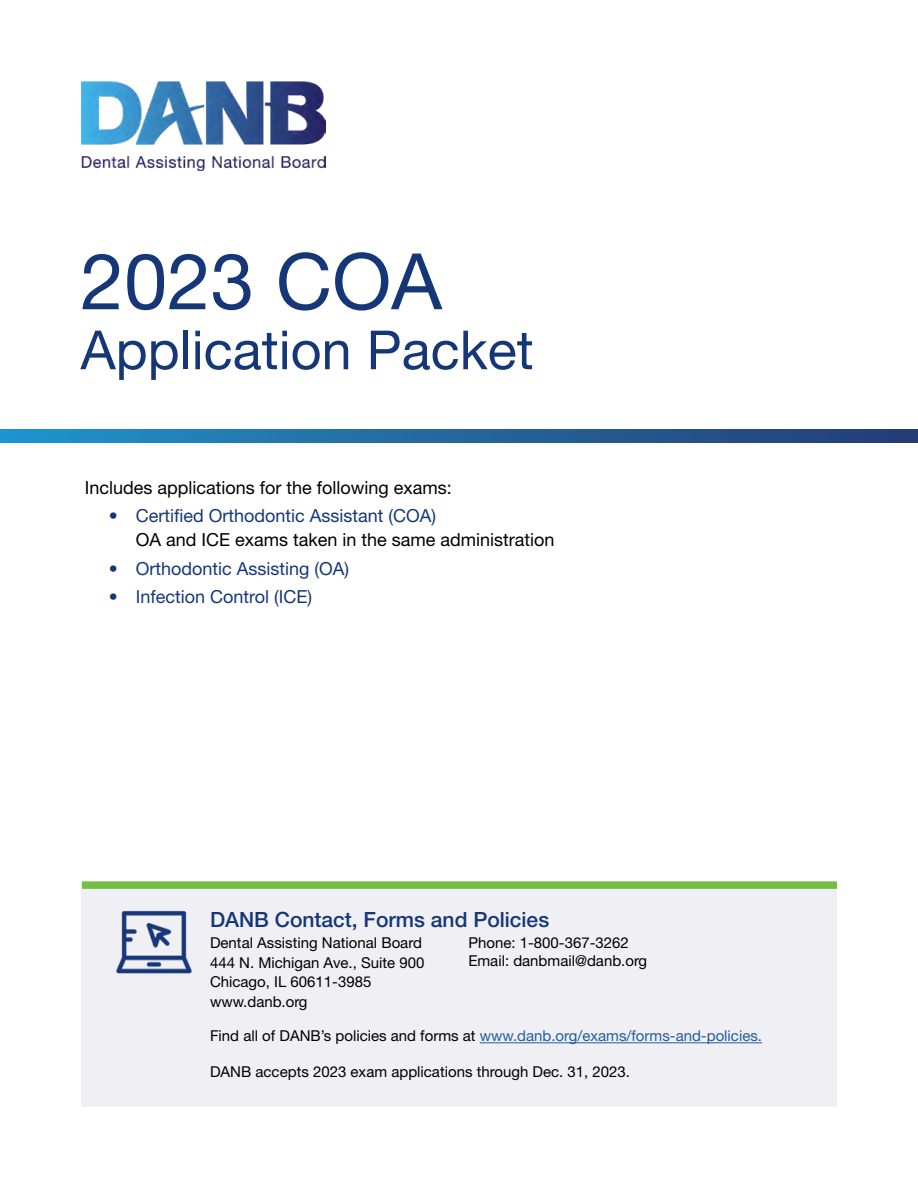
<style>
.page{position:relative;width:918px;height:1188px;background:#fff}
.page>*{position:absolute;margin:0;border:0;box-sizing:border-box;transform-origin:0 0}
.t1{font:78px "Helvetica Neue LT Std";color:#153778}
.t2{font:54px "Helvetica Neue LT Std";color:#153778}
.t3{font:500 21px "Helvetica Neue LT Std";color:#153778}
.t4{font:18px "Helvetica Neue LT Std";color:#000}
.t5{font:18px "Helvetica Neue LT Std";color:#153778}
.t6{font:15px/19.5px "Helvetica Neue LT Std";color:#000}
.t7{font:15px "Helvetica Neue LT Std";color:#215e9e}
.s1{color:#000}
</style>
<div class="page">
<div style="left:82px;top:881px;width:755px;height:8px;background:#72bf44"></div>
<div style="left:81px;top:889px;width:756px;height:218px;background:#efeff4"></div>
<svg style="left:0;top:429px;width:918px;height:13px;background:#22679f"></svg>
<hr style="left:480px;top:1042px;width:282px;height:1px;background:#215e9e">
<img style="left:82px;top:81px;width:243px;height:90px">
<img style="left:116px;top:911px;width:76px;height:63px">
<h1 class="t1" style="left:81px;top:235px;width:363px">2023 COA</h1>
<h2 class="t2" style="left:81px;top:318px;width:455px">Application Packet</h2>
<p class="t4" style="left:85px;top:477px;width:369px">Includes applications for the following exams:</p>
<p class="t5" style="left:109px;top:505px;width:329px">• Certified Orthodontic Assistant (COA)</p>
<p class="t4" style="left:136px;top:529px;width:420px">OA and ICE exams taken in the same administration</p>
<p class="t5" style="left:109px;top:558px;width:242px">• Orthodontic Assisting (OA)</p>
<p class="t5" style="left:109px;top:586px;width:205px">• Infection Control (ICE)</p>
<h3 class="t3" style="left:210px;top:907px;width:341px">DANB Contact, Forms and Policies</h3>
<p class="t6" style="left:210px;top:933px;width:216px">Dental Assisting National Board<br>444 N. Michigan Ave., Suite 900<br>Chicago, IL 60611-3985 www.danb.org</p>
<p class="t6" style="left:468px;top:934px;width:180px;line-height:18px">Phone: 1-800-367-3262<br>Email: danbmail@danb.org</p>
<p class="t7" style="left:210px;top:1027px;width:554px"><span class="s1">Find all of DANB’s policies and forms at</span> www.danb.org/exams/forms-and-policies.</p>
<p class="t6" style="left:210px;top:1062px;width:422px">DANB accepts 2023 exam applications through Dec. 31, 2023.</p>
</div>
